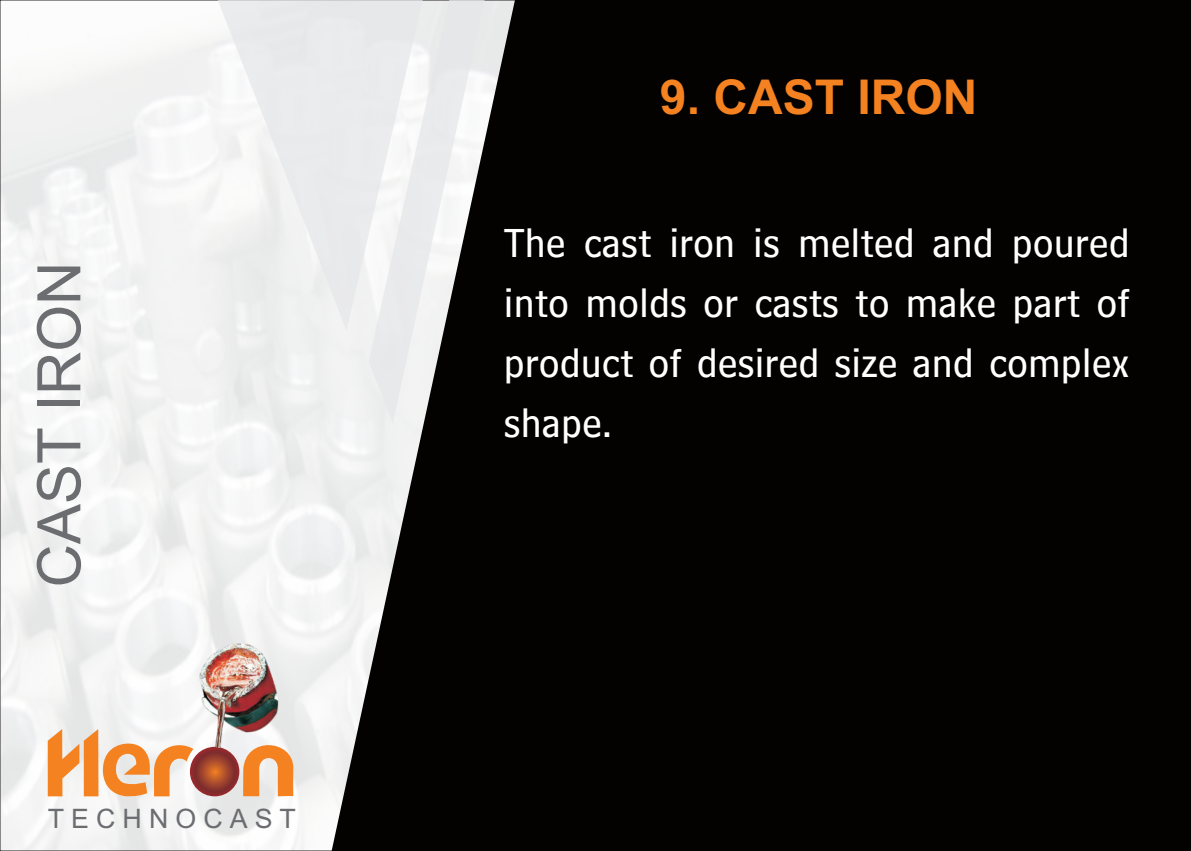
<style>
.page{position:relative;width:1191px;height:851px;background:#fff}
.page>*{position:absolute;margin:0;border:0;box-sizing:border-box;transform-origin:0 0}
.t1{font:60px "Arial";color:#6c6d70}
.t2{font:700 48px "Arial";color:#f58220}
.t3{font:42px/60px "Bell Centennial BT Sub Caption";color:#fff;text-align:justify}
.t4{font:26.8px "Arial";letter-spacing:.265em;color:#6c6d70}
</style>
<div class="page">
<img style="left:2px;top:37px;width:330px;height:811px">
<div style="left:332px;top:0;width:859px;height:850px;background:#040101"></div>
<svg style="left:369px;top:0;width:115px;height:423px"></svg>
<svg style="left:218px;top:0;width:205px;height:330px;fill:#ebebed"></svg>
<svg style="left:48px;top:729px;width:145px;height:68px"></svg>
<svg style="left:243px;top:747px;width:50px;height:49px"></svg>
<svg style="left:190px;top:746px;width:49px;height:50px"></svg>
<img style="left:173px;top:642px;width:131px;height:105px">
<h1 class="t1" style="left:37px;top:587px;width:327px;rotate:-90deg">CAST IRON</h1>
<p class="t4" style="left:48px;top:807px;width:250px">TECHNOCAST</p>
<p class="t2" style="left:660px;top:79px;width:319px">9. CAST IRON</p>
<p class="t3" style="left:504px;top:216px;width:627px">The cast iron is melted and poured into molds or casts to make part of product of desired size and complex shape.</p>
</div>
